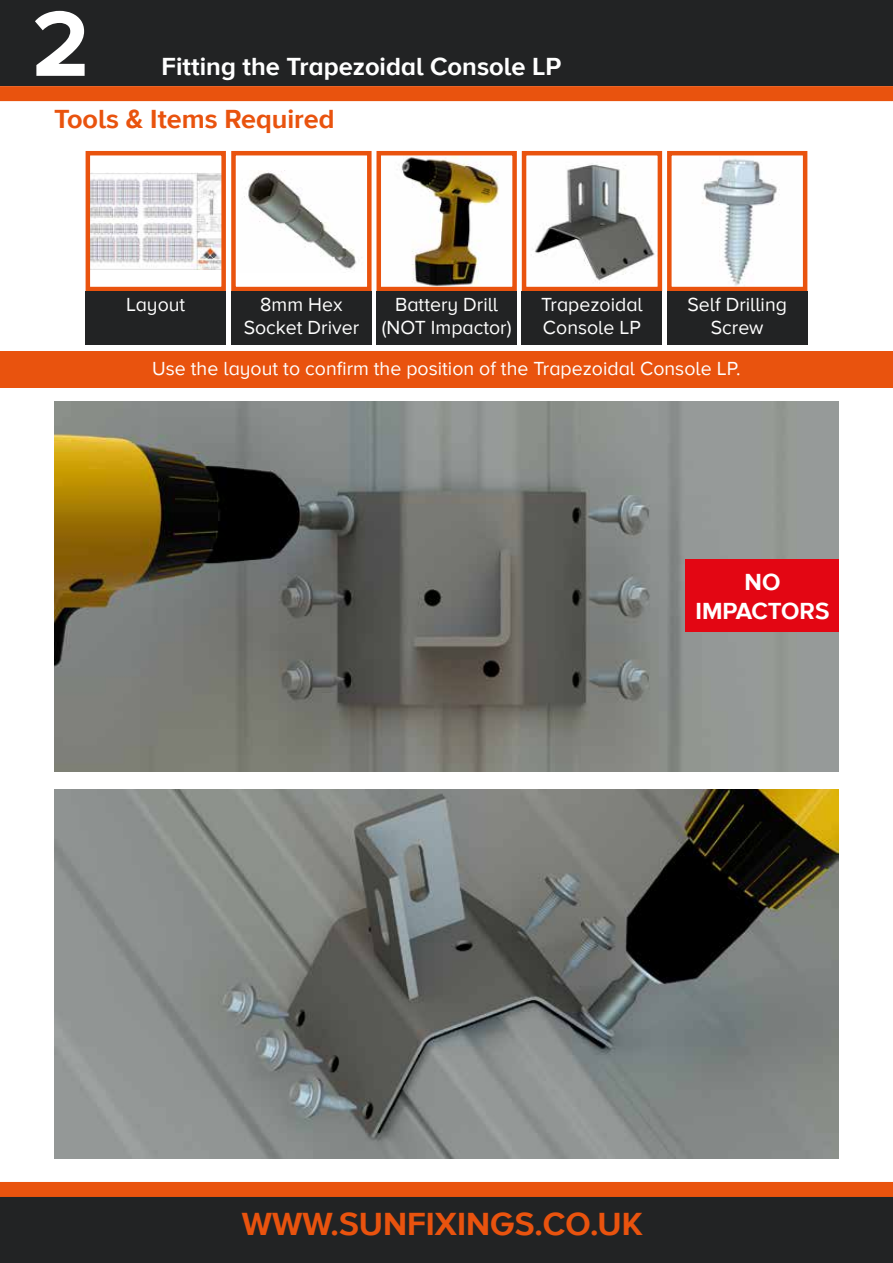
<style>
.page{position:relative;width:893px;height:1263px;background:#fff}
.page>*{position:absolute;margin:0;border:0;box-sizing:border-box;transform-origin:0 0}
.t1{font:700 96px "Proxima Nova A";color:#fff}
.t2{font:700 33px "Proxima Nova A";color:#e9530e}
.t3{font:700 27px "Proxima Nova A";color:#e9530e}
.t4{font:700 25.5px "Proxima Nova A";color:#fff}
.t5{font:700 24px/28.8px "Proxima Nova A";color:#fff;text-align:center}
.t6{font:19.5px/23.4px "Proxima Nova A";color:#fff;text-align:center}
</style>
<div class="page">
<div style="left:0;top:0;width:893px;height:86px;background:#222324"></div>
<div style="left:0;top:1195px;width:893px;height:68px;background:#222324"></div>
<div style="left:0;top:1182px;width:893px;height:15px;background:#e9530e"></div>
<div style="left:0;top:86px;width:893px;height:15px;background:#e9530e"></div>
<img style="left:244px;top:170px;width:113px;height:100px">
<div style="left:231px;top:151px;width:141px;height:140px;border:4px solid #e9530e"></div>
<img style="left:91px;top:173px;width:130px;height:96px">
<div style="left:86px;top:151px;width:140px;height:140px;border:4px solid #e9530e"></div>
<img style="left:401px;top:156px;width:98px;height:130px">
<div style="left:376px;top:151px;width:141px;height:140px;border:4px solid #e9530e"></div>
<img style="left:531px;top:163px;width:124px;height:119px">
<div style="left:522px;top:151px;width:140px;height:140px;border:4px solid #e9530e"></div>
<img style="left:702px;top:158px;width:78px;height:128px">
<div style="left:667px;top:151px;width:140px;height:140px;border:4px solid #e9530e"></div>
<div style="left:231px;top:291px;width:141px;height:53px;background:#222324"></div>
<div style="left:86px;top:291px;width:140px;height:53px;background:#222324"></div>
<div style="left:376px;top:291px;width:141px;height:53px;background:#222324"></div>
<div style="left:522px;top:291px;width:140px;height:53px;background:#222324"></div>
<div style="left:667px;top:291px;width:140px;height:53px;background:#222324"></div>
<div style="left:0;top:351px;width:893px;height:37px;background:#e9530e"></div>
<img style="left:54px;top:402px;width:785px;height:369px">
<img style="left:54px;top:789px;width:785px;height:370px">
<div style="left:686px;top:559px;width:153px;height:72px;background:#e30613"></div>
<h1 class="t1" style="left:32px;top:-11px;width:59px">2</h1>
<h3 class="t3" style="left:54px;top:103px;width:282px">Tools &amp; Items Required</h3>
<h3 class="t4" style="left:162px;top:52px;width:401px">Fitting the Trapezoidal Console LP</h3>
<p class="t6" style="left:126px;top:293px;width:61px">Layout</p>
<p class="t6" style="left:382px;top:293px;width:131px">Battery Drill (NOT Impactor)</p>
<p class="t6" style="left:541px;top:293px;width:103px;text-align:left">Trapezoidal<br>Console LP</p>
<p class="t6" style="left:687px;top:293px;width:101px">Self Drilling<br>Screw</p>
<p class="t6" style="left:244px;top:293px;width:117px">8mm Hex<br>Socket Driver</p>
<p class="t6" style="left:152px;top:357px;width:590px">Use the layout to confirm the position of the Trapezoidal Console LP.</p>
<p class="t5" style="left:695px;top:569px;width:135px">NO<br>IMPACTORS</p>
<h2 class="t2" style="left:242px;top:1205px;width:402px">WWW.SUNFIXINGS.CO.UK</h2>
</div>
